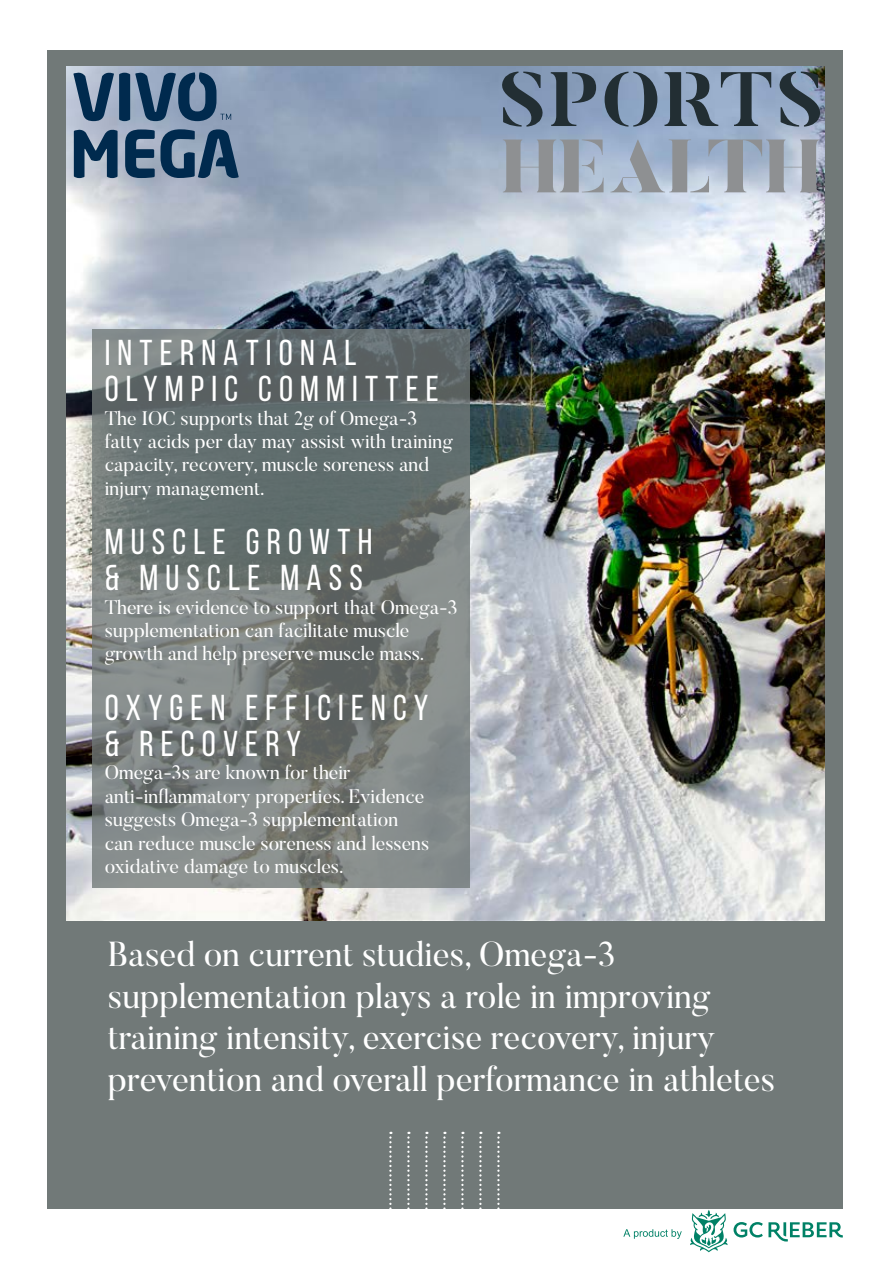
<style>
.page{position:relative;width:893px;height:1263px;background:#fff}
.page>*{position:absolute;margin:0;border:0;box-sizing:border-box;transform-origin:0 0}
.t1{font:700 76.5px "Butler Stencil";letter-spacing:.03em;color:#222e33}
.t2{font:900 75px "Butler Stencil";color:#8e9092}
.t3{font:36px/36px "Bebas Neue";letter-spacing:.2em;color:#fff}
.t4{font:34.5px/41.4px "Butler";color:#fff}
.t5{font:19.5px/23.4px "Butler";color:#fff}
</style>
<div class="page">
<div style="left:47px;top:50px;width:796px;height:1158px;background:#717978"></div>
<svg style="left:389px;top:1132px;width:3px;height:77px"></svg>
<svg style="left:407px;top:1132px;width:3px;height:77px"></svg>
<svg style="left:425px;top:1132px;width:3px;height:77px"></svg>
<svg style="left:443px;top:1132px;width:3px;height:77px"></svg>
<svg style="left:461px;top:1132px;width:3px;height:77px"></svg>
<svg style="left:479px;top:1132px;width:3px;height:77px"></svg>
<svg style="left:497px;top:1132px;width:3px;height:77px"></svg>
<img style="left:67px;top:67px;width:757px;height:854px">
<svg style="left:92px;top:329px;width:377px;height:559px"></svg>
<svg style="left:125px;top:129px;width:114px;height:49px;background:#466480"></svg>
<svg style="left:74px;top:127px;width:44px;height:51px;background:#496681"></svg>
<svg style="left:73px;top:72px;width:158px;height:49px;background:#536f8c"></svg>
<svg style="left:623px;top:1229px;width:59px;height:10px"></svg>
<svg style="left:690px;top:1210px;width:153px;height:42px"></svg>
<h1 class="t1" style="left:500px;top:51px;width:326px">SPORTS</h1>
<h2 class="t2" style="left:501px;top:119px;width:321px">HEALTH</h2>
<h3 class="t3" style="left:105px;top:334px;width:336px">INTERNATIONAL<br>OLYMPIC COMMITTEE</h3>
<p class="t5" style="left:105px;top:406px;width:350px">The IOC supports that 2g of Omega-3 fatty acids per day may assist with training capacity, recovery, muscle soreness and injury management.</p>
<h3 class="t3" style="left:105px;top:523px;width:269px">MUSCLE GROWTH &amp; MUSCLE MASS</h3>
<p class="t5" style="left:105px;top:595px;width:354px">There is evidence to support that Omega-3 supplementation can facilitate muscle growth and help preserve muscle mass.</p>
<h3 class="t3" style="left:105px;top:689px;width:325px">OXYGEN EFFICIENCY &amp; RECOVERY</h3>
<p class="t5" style="left:105px;top:761px;width:326px">Omega-3s are known for their anti-inflammatory properties. Evidence suggests Omega-3 supplementation can reduce muscle soreness and lessens oxidative damage to muscles.</p>
<h3 class="t4" style="left:108px;top:933px;width:669px">Based on current studies, Omega-3 supplementation plays a role in improving training intensity, exercise recovery, injury prevention and overall performance in athletes</h3>
</div>
